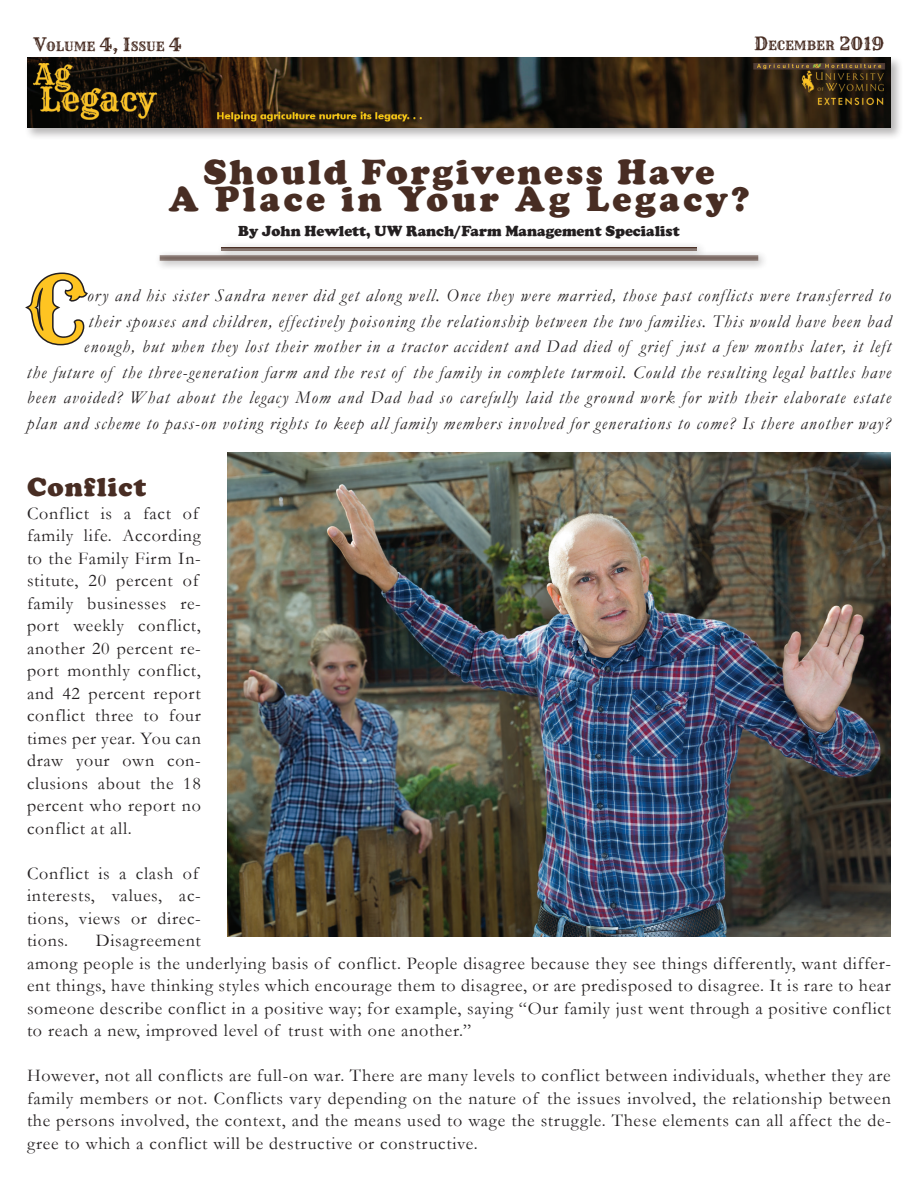
<style>
.page{position:relative;width:918px;height:1188px;background:#fff}
.page>*{position:absolute;margin:0;border:0;box-sizing:border-box;transform-origin:0 0}
.t1{font:90px "Rye";color:#fec422}
.t2{font:900 36px/27px "Cooper";letter-spacing:.075em;color:#482d23;text-align:center}
.t3{font:900 27px "Cooper";letter-spacing:.04em;color:#482d23}
.t4{font:18px/22.5px "Garamond";letter-spacing:.04em;color:#231f20}
.t5{font:italic 18px/25.5px "Garamond";letter-spacing:.065em;color:#231f20;text-align:right}
.t6{font:900 15px "Cooper";color:#231f20}
.t7{font:12.6px "Rye";color:#482d23}
.s1{font-size:18px}
</style>
<div class="page">
<svg style="left:25px;top:272px;width:63px;height:74px"></svg>
<div style="left:24px;top:55px;width:880px;height:86px;background:#231f20;opacity:.33"></div>
<img style="left:27px;top:58px;width:864px;height:70px">
<div style="left:216px;top:242px;width:491px;height:19px;background:#231f20;opacity:.75"></div>
<hr style="left:221px;top:247px;width:476px;height:1px;background:#482d23">
<hr style="left:221px;top:248px;width:476px;height:1px;background:#482d23">
<div style="left:154px;top:250px;width:614px;height:21px;background:#231f20;opacity:.75"></div>
<hr style="left:160px;top:256px;width:598px;height:1px;background:#482d23">
<hr style="left:160px;top:257px;width:598px;height:2px;background:#482d23">
<hr style="left:160px;top:260px;width:598px;height:1px;background:#482d23">
<img style="left:228px;top:453px;width:663px;height:484px">
<p class="t7" style="left:34px;top:39px;width:149px"><span class="s1">V</span>OLUME <span class="s1">4, I</span>SSUE <span class="s1">4</span></p>
<p class="t7" style="left:754px;top:38px;width:132px"><span class="s1">D</span>ECEMBER <span class="s1">2019</span></p>
<h2 class="t2" style="left:169px;top:158px;width:582px">Should Forgiveness Have<br>A Place in Your Ag Legacy?</h2>
<p class="t6" style="left:238px;top:222px;width:443px">By John Hewlett, UW Ranch/Farm Management Specialist</p>
<h1 class="t1" style="left:27px;top:254px;width:60px">C</h1>
<p class="t5" style="left:27px;top:282px;width:866px">ory and his sister Sandra never did get along well. Once they were married, those past conflicts were transferred to<br>their spouses and children, effectively poisoning the relationship between the two families. This would have been bad<br>enough, but when they lost their mother in a tractor accident and Dad died of grief just a few months later, it left<br>the future of the three-generation farm and the rest of the family in complete turmoil. Could the resulting legal battles have been avoided? What about the legacy Mom and Dad had so carefully laid the ground work for with their elaborate estate plan and scheme to pass-on voting rights to keep all family members involved for generations to come? Is there another way?</p>
<h3 class="t3" style="left:27px;top:471px;width:121px">Conflict</h3>
<p class="t4" style="left:27px;top:501px;width:175px">Conflict is a fact of family life. According to the Family Firm In&shy;stitute, 20 percent of family businesses re&shy;port weekly conflict, another 20 percent re&shy;port monthly conflict, and 42 percent report conflict three to four times per year. You can draw your own con&shy;clusions about the 18 percent who report no conflict at all.</p>
<p class="t4" style="left:27px;top:861px;width:175px">Conflict is a clash of interests, values, ac&shy;tions, views or direc&shy;tions.</p>
<p class="t4" style="left:27px;top:929px;width:865px;text-indent:69px">Disagreement<br>among people is the underlying basis of conflict. People disagree because they see things differently, want differ&shy;ent things, have thinking styles which encourage them to disagree, or are predisposed to disagree. It is rare to hear someone describe conflict in a positive way; for example, saying “Our family just went through a positive conflict to reach a new, improved level of trust with one another.”</p>
<p class="t4" style="left:27px;top:1064px;width:866px;text-align:justify">However, not all conflicts are full-on war. There are many levels to conflict between individuals, whether they are family members or not. Conflicts vary depending on the nature of the issues involved, the relationship between the persons involved, the context, and the means used to wage the struggle. These elements can all affect the de&shy;gree to which a conflict will be destructive or constructive.</p>
</div>
